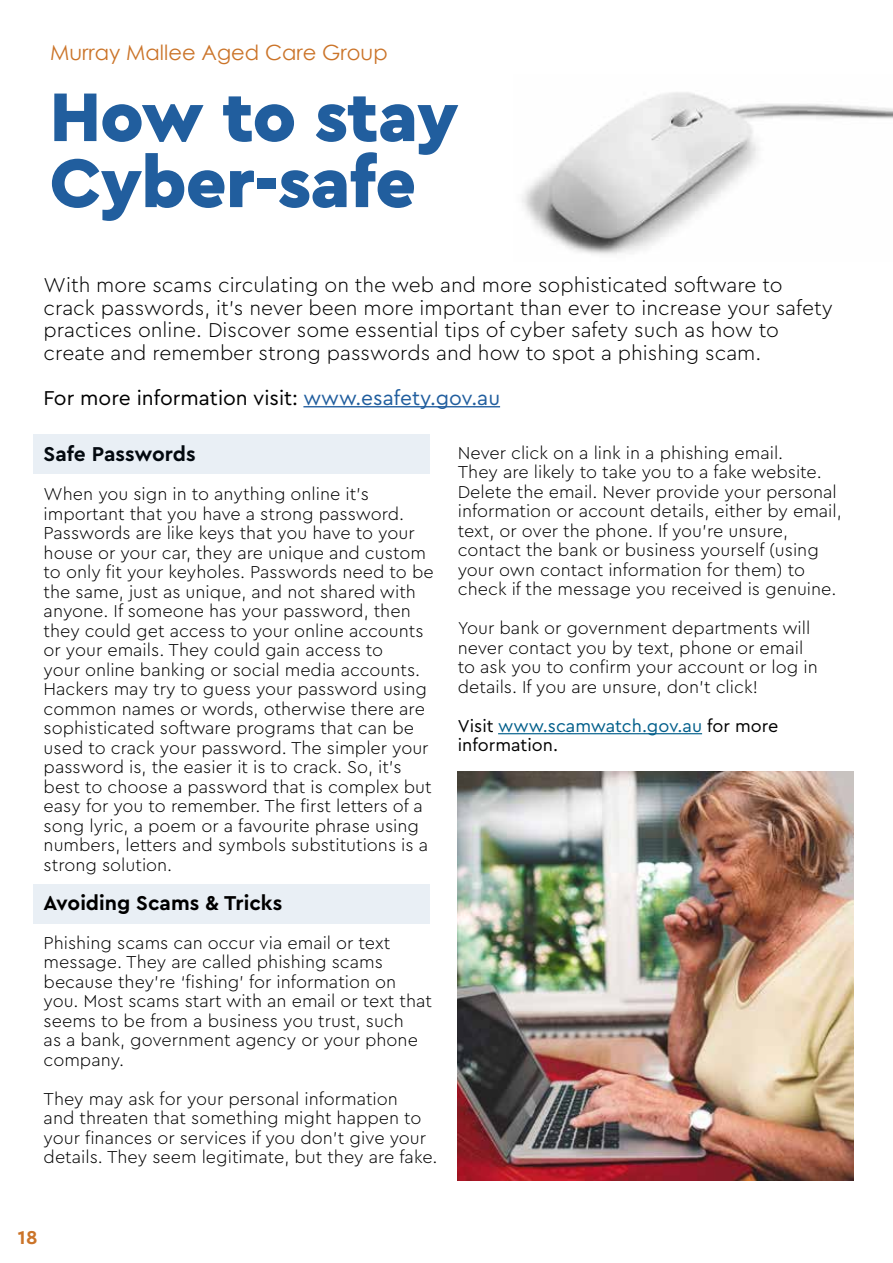
<style>
.page{position:relative;width:893px;height:1263px;background:#fff}
.page>*{position:absolute;margin:0;border:0;box-sizing:border-box;transform-origin:0 0}
.t1{font:900 72px/66px "Cera Pro";letter-spacing:-.01em;color:#215e9e}
.t2{font:300 21px/22.5px "Cera Pro";color:#000}
.t3{font:21px "Cera Pro";color:#000}
.t4{font:700 21px "Cera Pro";color:#000}
.t5{font:21px "Century Gothic";color:#cb7429}
.t6{font:700 19.5px "Cera Pro";color:#cb7429}
.t7{font:300 18px/19.5px "Cera Pro";color:#000}
.t8{font:18px/19.5px "Cera Pro";color:#000}
.s1{color:#215e9e}
.s2{color:#005e8a}
</style>
<div class="page">
<div style="left:33px;top:884px;width:397px;height:39px;background:#e9eff5"></div>
<img style="left:522px;top:92px;width:370px;height:163px">
<hr style="left:498px;top:733px;width:204px;height:1px;background:#005e8a">
<hr style="left:303px;top:406px;width:197px;height:1px;background:#215e9e">
<img style="left:458px;top:772px;width:396px;height:408px">
<div style="left:33px;top:434px;width:397px;height:39px;background:#e9eff5"></div>
<p class="t5" style="left:50px;top:38px;width:339px">Murray Mallee Aged Care Group</p>
<h1 class="t1" style="left:50px;top:81px;width:410px">How to stay<br>Cyber-safe</h1>
<p class="t2" style="left:44px;top:273px;width:791px">With more scams circulating on the web and more sophisticated software to crack passwords, it’s never been more important than ever to increase your safety practices online. Discover some essential tips of cyber safety such as how to create and remember strong passwords and how to spot a phishing scam.</p>
<p class="t3" style="left:44px;top:384px;width:458px">For more information visit: <span class="s1">www.esafety.gov.au</span></p>
<p class="t4" style="left:44px;top:440px;width:153px">Safe Passwords</p>
<p class="t7" style="left:44px;top:484px;width:392px">When you sign in to anything online it’s important that you have a strong password.<br>Passwords are like keys that you have to your house or your car, they are unique and custom to only fit your keyholes. Passwords need to be the same, just as unique, and not shared with anyone. If someone has your password, then they could get access to your online accounts or your emails. They could gain access to<br>your online banking or social media accounts.<br>Hackers may try to guess your password using common names or words, otherwise there are sophisticated software programs that can be used to crack your password. The simpler your password is, the easier it is to crack. So, it’s best to choose a password that is complex but easy for you to remember. The first letters of a song lyric, a poem or a favourite phrase using numbers, letters and symbols substitutions is a strong solution.</p>
<p class="t4" style="left:44px;top:889px;width:240px">Avoiding Scams &amp; Tricks</p>
<p class="t7" style="left:44px;top:932px;width:390px">Phishing scams can occur via email or text message. They are called phishing scams because they’re ‘fishing’ for information on you. Most scams start with an email or text that seems to be from a business you trust, such<br>as a bank, government agency or your phone company.</p>
<p class="t7" style="left:44px;top:1088px;width:396px">They may ask for your personal information<br>and threaten that something might happen to your finances or services if you don’t give your details. They seem legitimate, but they are fake.</p>
<p class="t7" style="left:458px;top:442px;width:386px">Never click on a link in a phishing email.<br>They are likely to take you to a fake website.<br>Delete the email. Never provide your personal information or account details, either by email, text, or over the phone. If you’re unsure, contact the bank or business yourself (using your own contact information for them) to check if the message you received is genuine.</p>
<p class="t7" style="left:458px;top:618px;width:361px">Your bank or government departments will never contact you by text, phone or email to ask you to confirm your account or log in details. If you are unsure, don’t click!</p>
<p class="t8" style="left:458px;top:715px;width:322px">Visit <span class="s2">www.scamwatch.gov.au</span> for more information.</p>
<p class="t6" style="left:18px;top:1224px;width:21px">18</p>
</div>
